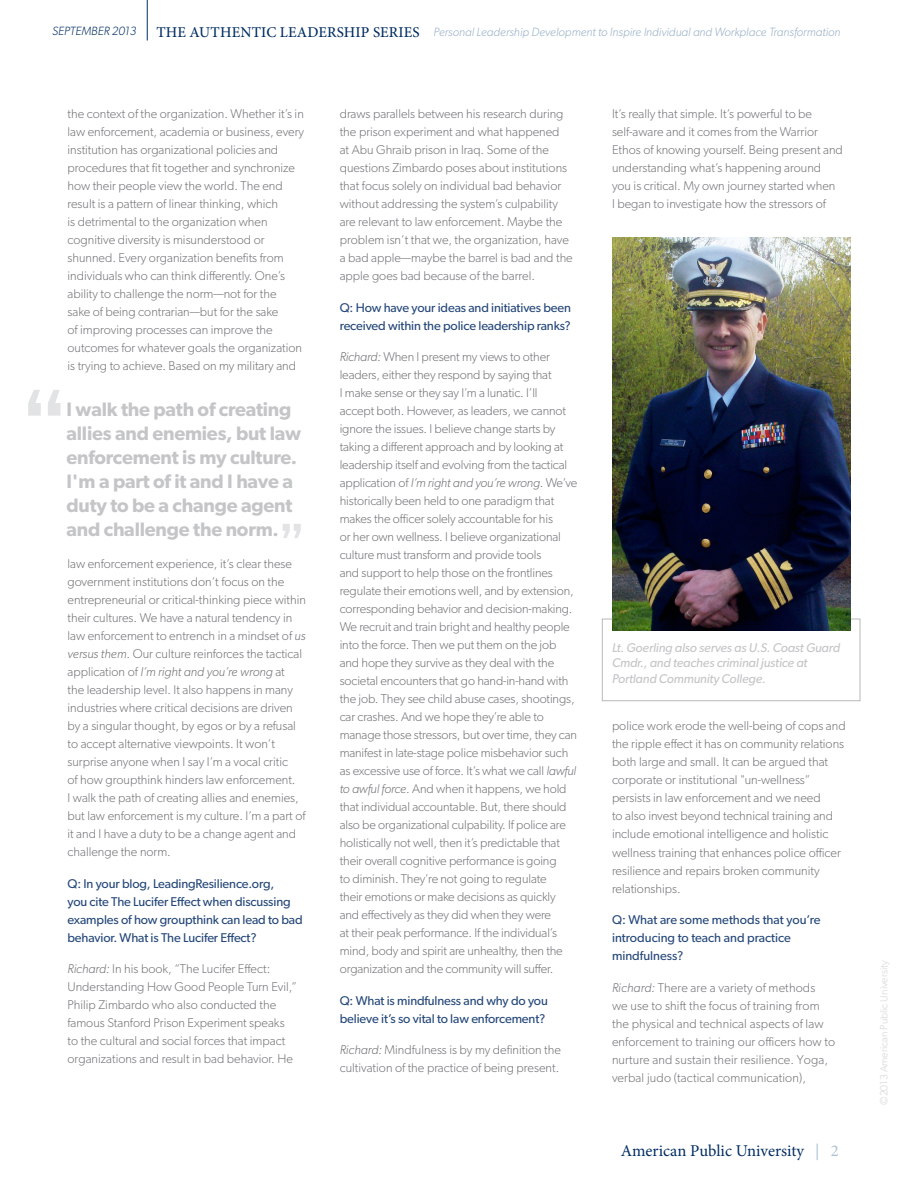
<style>
.page{position:relative;width:918px;height:1188px;background:#fff}
.page>*{position:absolute;margin:0;border:0;box-sizing:border-box;transform-origin:0 0}
.t1{font:600 19.5px/24px "Gibson";letter-spacing:-.01em;color:#c4c5c7}
.t2{font:16.5px "Minion Pro";color:#002d62}
.t3{font:300 12.75px/18px "Gibson";color:#717275}
.t4{font:12.75px/18px "Gibson";letter-spacing:-.01em;color:#244779}
.t5{font:italic 12.75px/15.3px "Gibson";letter-spacing:-.01em;color:#c4c5c7}
.t6{font:italic 300 12px "Gibson";color:#97b0c7}
.t7{font:italic 300 12px "Gibson";color:#002d62}
.t8{font:300 10.5px "Gibson";color:#d1d3d4}
.s1{font-family:"Minion Pro";font-weight:500;font-style:normal;font-size:15px;color:#002d62}
.s2{font-style:italic}
.s3{color:#abbfd2}
</style>
<div class="page">
<div style="left:602px;top:619px;width:258px;height:82px;border:1px solid #b6b8ba"></div>
<img style="left:612px;top:237px;width:238px;height:393px">
<svg style="left:28px;top:390px;width:33px;height:26px"></svg>
<svg style="left:283px;top:524px;width:18px;height:14px"></svg>
<hr style="left:147px;top:0;width:1px;height:40px;background:#002d62">
<p class="t7" style="left:52px;top:24px;width:86px">SEPTEMBER 2013</p>
<p class="t6" style="left:156px;top:25px;width:686px"><span class="s1">THE AUTHENTIC LEADERSHIP SERIES</span> Personal Leadership Development to Inspire Individual and Workplace Transformation</p>
<p class="t3" style="left:68px;top:105px;width:238px">the context of the organization. Whether it’s in law enforcement, academia or business, every institution has organizational policies and procedures that fit together and synchronize how their people view the world. The end result is a pattern of linear thinking, which<br>is detrimental to the organization when cognitive diversity is misunderstood or shunned. Every organization benefits from individuals who can think differently. One’s ability to challenge the norm—not for the<br>sake of being contrarian—but for the sake<br>of improving processes can improve the outcomes for whatever goals the organization is trying to achieve. Based on my military and</p>
<h1 class="t1" style="left:66px;top:397px;width:236px">I walk the path of creating allies and enemies, but law enforcement is my culture.<br>I'm a part of it and I have a duty to be a change agent and challenge the norm.</h1>
<p class="t3" style="left:68px;top:555px;width:240px">law enforcement experience, it’s clear these government institutions don’t focus on the entrepreneurial or critical-thinking piece within their cultures. We have a natural tendency in law enforcement to entrench in a mindset of <span class="s2">us versus them</span>. Our culture reinforces the tactical application of <span class="s2">I’m right and you’re wrong</span> at<br>the leadership level. It also happens in many industries where critical decisions are driven by a singular thought, by egos or by a refusal to accept alternative viewpoints. It won’t surprise anyone when I say I’m a vocal critic<br>of how groupthink hinders law enforcement.<br>I walk the path of creating allies and enemies, but law enforcement is my culture. I’m a part of it and I have a duty to be a change agent and challenge the norm.</p>
<p class="t4" style="left:68px;top:874px;width:237px">Q: In your blog, LeadingResilience.org,<br>you cite The Lucifer Effect when discussing examples of how groupthink can lead to bad behavior. What is The Lucifer Effect?</p>
<p class="t3" style="left:68px;top:960px;width:231px"><span class="s2">Richard:</span> In his book, “The Lucifer Effect:<br>Understanding How Good People Turn Evil,” Philip Zimbardo who also conducted the famous Stanford Prison Experiment speaks to the cultural and social forces that impact organizations and result in bad behavior. He</p>
<p class="t3" style="left:340px;top:105px;width:235px">draws parallels between his research during the prison experiment and what happened<br>at Abu Ghraib prison in Iraq. Some of the questions Zimbardo poses about institutions that focus solely on individual bad behavior without addressing the system’s culpability are relevant to law enforcement. Maybe the problem isn’t that we, the organization, have a bad apple—maybe the barrel is bad and the apple goes bad because of the barrel.</p>
<p class="t4" style="left:340px;top:298px;width:233px">Q: How have your ideas and initiatives been received within the police leadership ranks?</p>
<p class="t3" style="left:340px;top:348px;width:239px"><span class="s2">Richard:</span> When I present my views to other leaders, either they respond by saying that<br>I make sense or they say I’m a lunatic. I’ll<br>accept both. However, as leaders, we cannot ignore the issues. I believe change starts by taking a different approach and by looking at leadership itself and evolving from the tactical application of <span class="s2">I’m right and you’re wrong</span>. We’ve historically been held to one paradigm that makes the officer solely accountable for his<br>or her own wellness. I believe organizational culture must transform and provide tools<br>and support to help those on the frontlines regulate their emotions well, and by extension, corresponding behavior and decision-making.<br>We recruit and train bright and healthy people into the force. Then we put them on the job and hope they survive as they deal with the societal encounters that go hand-in-hand with the job. They see child abuse cases, shootings, car crashes. And we hope they’re able to manage those stressors, but over time, they can manifest in late-stage police misbehavior such as excessive use of force. It’s what we call <span class="s2">lawful to awful force</span>. And when it happens, we hold that individual accountable. But, there should also be organizational culpability. If police are holistically not well, then it’s predictable that their overall cognitive performance is going<br>to diminish. They’re not going to regulate<br>their emotions or make decisions as quickly and effectively as they did when they were<br>at their peak performance. If the individual’s mind, body and spirit are unhealthy, then the organization and the community will suffer.</p>
<p class="t4" style="left:340px;top:991px;width:210px">Q: What is mindfulness and why do you believe it’s so vital to law enforcement?</p>
<p class="t3" style="left:340px;top:1041px;width:223px"><span class="s2">Richard:</span> Mindfulness is by my definition the cultivation of the practice of being present.</p>
<p class="t3" style="left:612px;top:105px;width:232px">It’s really that simple. It’s powerful to be self-aware and it comes from the Warrior Ethos of knowing yourself. Being present and understanding what’s happening around you is critical. My own journey started when<br>I began to investigate how the stressors of</p>
<p class="t5" style="left:612px;top:640px;width:230px">Lt. Goerling also serves as U.S. Coast Guard<br>Cmdr., and teaches criminal justice at<br>Portland Community College.</p>
<p class="t3" style="left:612px;top:717px;width:235px">police work erode the well-being of cops and the ripple effect it has on community relations both large and small. It can be argued that corporate or institutional "un-wellness” persists in law enforcement and we need<br>to also invest beyond technical training and include emotional intelligence and holistic wellness training that enhances police officer resilience and repairs broken community relationships.</p>
<p class="t4" style="left:612px;top:910px;width:210px">Q: What are some methods that you’re introducing to teach and practice mindfulness?</p>
<p class="t3" style="left:612px;top:978px;width:225px"><span class="s2">Richard:</span> There are a variety of methods<br>we use to shift the focus of training from the physical and technical aspects of law enforcement to training our officers how to nurture and sustain their resilience. Yoga, verbal judo (tactical communication),</p>
<p class="t2" style="left:621px;top:1140px;width:219px">American Public University <span class="s3">| 2</span></p>
<p class="t8" style="left:878px;top:1105px;width:146px;rotate:-90deg">©2013 American Public University</p>
</div>
